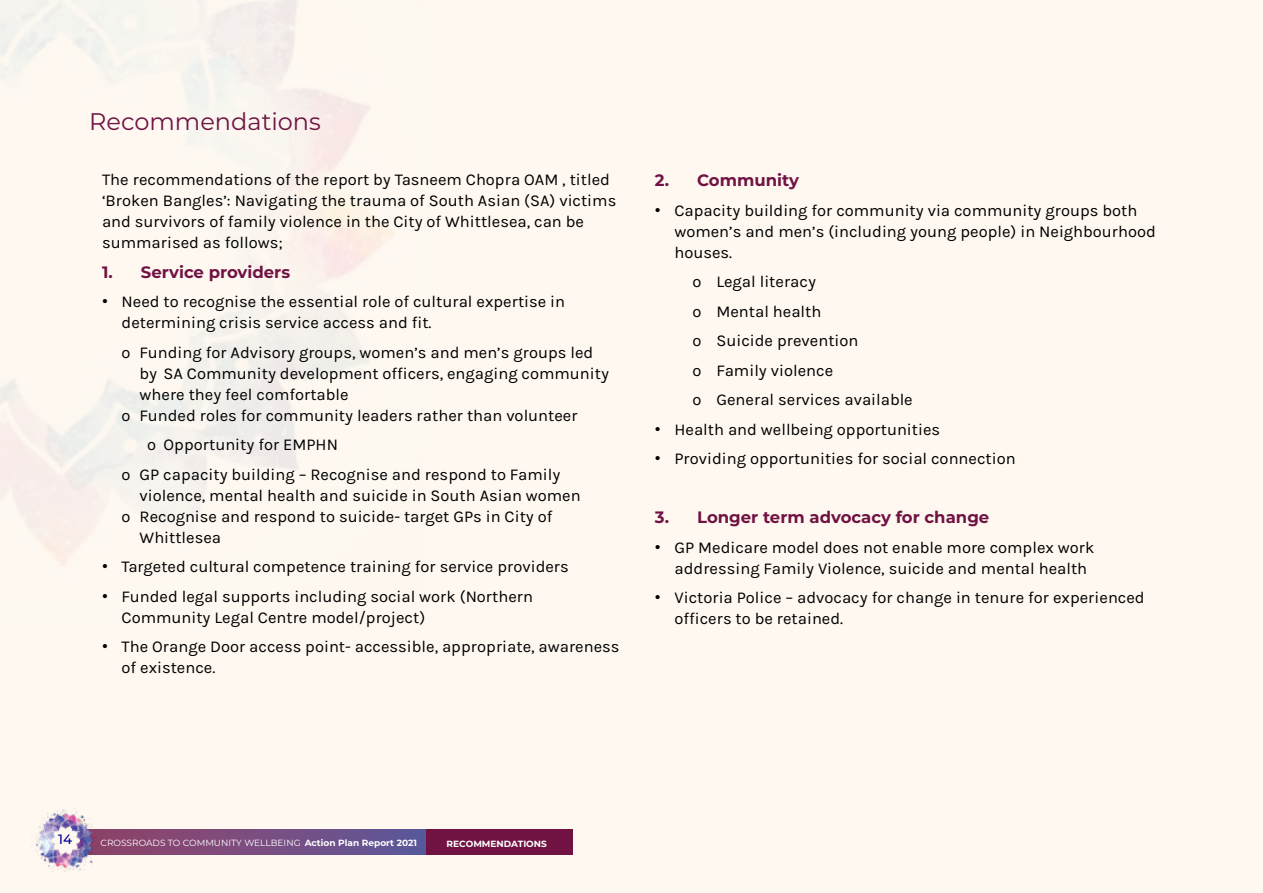
<style>
.page{position:relative;width:1263px;height:893px;background:#fef8f0}
.page>*{position:absolute;margin:0;border:0;box-sizing:border-box;transform-origin:0 0}
.t1{font:24px "Montserrat";color:#701343}
.t2{font:16.5px/21px "Karla";color:#000}
.t3{font:700 16.5px "Montserrat";color:#701343}
.t4{font:500 13.5px "Montserrat";color:#009}
.t5{font:9px "Montserrat";color:#fff}
.t6{font:700 9px "Montserrat";color:#fff}
.s1{font-family:"Arial"}
.s2{font-weight:700}
</style>
<div class="page">
<div style="left:81px;top:829px;width:344px;height:26px;background:linear-gradient(to right,#934165,#5e589b)"></div>
<img style="left:31px;top:808px;width:67px;height:64px">
<div style="left:426px;top:829px;width:146px;height:26px;background:#701343"></div>
<h1 class="t1" style="left:89px;top:105px;width:233px">Recommendations</h1>
<p class="t2" style="left:102px;top:169px;width:516px">The recommendations of the report by Tasneem Chopra OAM , titled ‘Broken Bangles’: Navigating the trauma of South Asian (SA) victims and survivors of family violence in the City of Whittlesea, can be summarised as follows;</p>
<p class="t3" style="left:102px;top:260px;width:190px">1. Service providers</p>
<p class="t2" style="left:122px;top:292px;width:445px;text-indent:-20px"><span class="s1">•</span> Need to recognise the essential role of cultural expertise in determining crisis service access and fit.</p>
<p class="t2" style="left:122px;top:342px;width:473px">o Funding for Advisory groups, women’s and men’s groups led</p>
<p class="t2" style="left:140px;top:363px;width:471px">by SA Community development officers, engaging community</p>
<p class="t2" style="left:140px;top:384px;width:211px">where they feel comfortable</p>
<p class="t2" style="left:122px;top:405px;width:458px">o Funded roles for community leaders rather than volunteer</p>
<p class="t2" style="left:122px;top:430px;width:440px;line-height:29.5px;text-indent:25px">o Opportunity for EMPHN<br>o GP capacity building – Recognise and respond to Family</p>
<p class="t2" style="left:140px;top:485px;width:443px">violence, mental health and suicide in South Asian women</p>
<p class="t2" style="left:122px;top:506px;width:432px">o Recognise and respond to suicide- target GPs in City of</p>
<p class="t2" style="left:140px;top:527px;width:83px">Whittlesea</p>
<p class="t2" style="left:102px;top:557px;width:468px"><span class="s1">•</span> Targeted cultural competence training for service providers</p>
<p class="t2" style="left:122px;top:586px;width:413px;text-indent:-20px"><span class="s1">•</span> Funded legal supports including social work (Northern<br>Community Legal Centre model/project)</p>
<p class="t2" style="left:122px;top:637px;width:499px;text-indent:-20px"><span class="s1">•</span> The Orange Door access point- accessible, appropriate, awareness of existence.</p>
<p class="t3" style="left:655px;top:168px;width:146px">2. Community</p>
<p class="t2" style="left:674px;top:200px;width:483px;text-indent:-20px"><span class="s1">•</span> Capacity building for community via community groups both women’s and men’s (including young people) in Neighbourhood houses.</p>
<p class="t2" style="left:692px;top:267px;width:222px;line-height:29.5px">o Legal literacy<br>o Mental health<br>o Suicide prevention<br>o Family violence<br>o General services available</p>
<p class="t2" style="left:655px;top:419px;width:287px"><span class="s1">•</span> Health and wellbeing opportunities</p>
<p class="t2" style="left:655px;top:448px;width:362px"><span class="s1">•</span> Providing opportunities for social connection</p>
<p class="t3" style="left:655px;top:505px;width:336px">3. Longer term advocacy for change</p>
<p class="t2" style="left:674px;top:537px;width:421px;text-indent:-20px"><span class="s1">•</span> GP Medicare model does not enable more complex work addressing Family Violence, suicide and mental health</p>
<p class="t2" style="left:674px;top:587px;width:472px;text-indent:-20px"><span class="s1">•</span> Victoria Police – advocacy for change in tenure for experienced officers to be retained.</p>
<p class="t4" style="left:58px;top:830px;width:16px">14</p>
<p class="t5" style="left:101px;top:837px;width:318px">CROSSROADS TO COMMUNITY WELLBEING <span class="s2">Action Plan Report 2021</span></p>
<p class="t6" style="left:447px;top:837px;width:102px">RECOMMENDATIONS</p>
</div>
